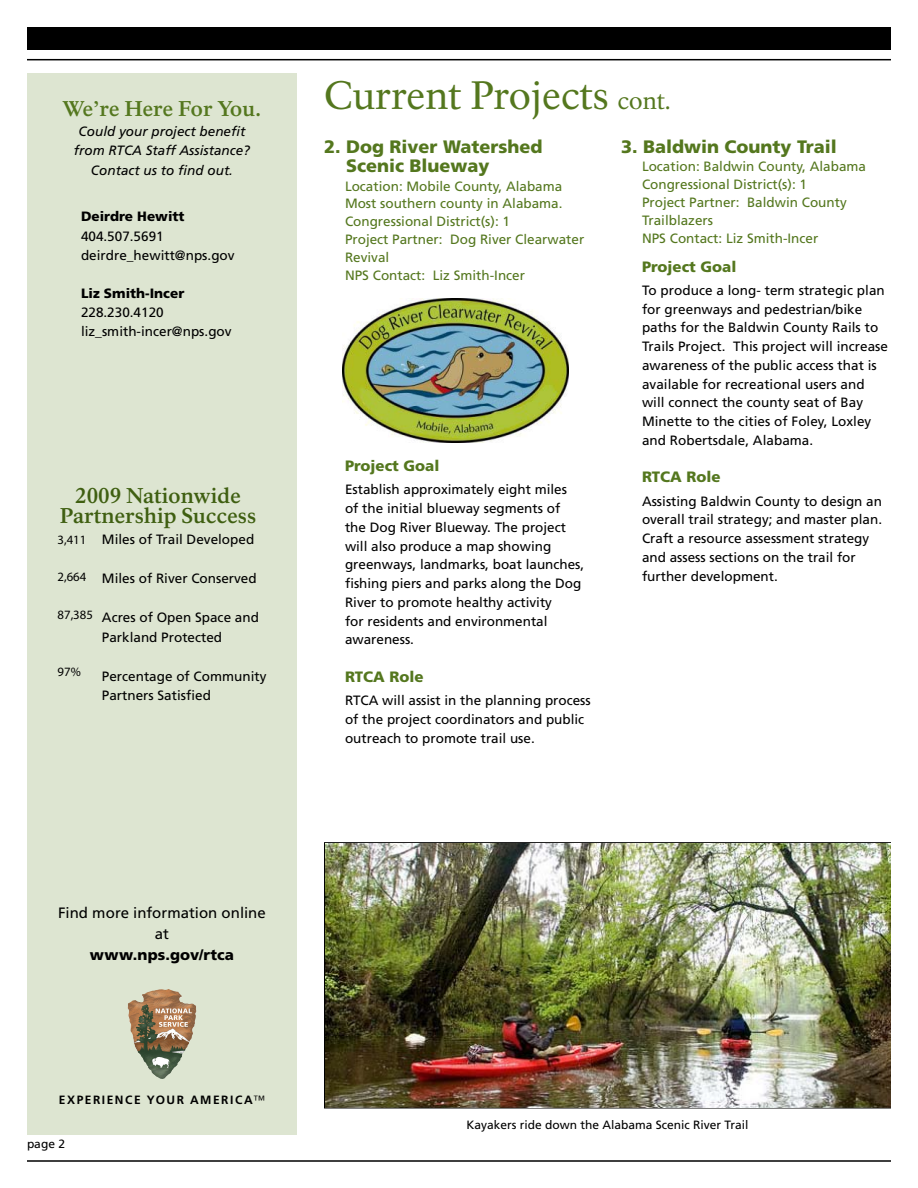
<style>
.page{position:relative;width:918px;height:1188px;background:#fff}
.page>*{position:absolute;margin:0;border:0;box-sizing:border-box;transform-origin:0 0}
.t1{font:39px "NPS Rawlinson OT";color:#54771e}
.t2{font:700 21px/19.5px "NPS Rawlinson OT";color:#3f5f11;text-align:center}
.t3{font:700 21px "NPS Rawlinson OT";letter-spacing:-.015em;color:#54771e}
.t4{font:900 18px/19.5px "Frutiger LT Std";color:#54771e}
.t5{font:900 15px "Frutiger LT Std";color:#54771e}
.t6{font:15px/21px "Frutiger LT Std";color:#000;text-align:center}
.t7{font:900 15px "Frutiger LT Std";letter-spacing:.01em;color:#000}
.t8{font:13.5px/18.8px "Frutiger LT Std";color:#000}
.t9{font:13.5px/18px "Frutiger LT Std";color:#54771e}
.t10{font:italic 13.5px/19.5px "Frutiger LT Std";color:#000;text-align:center}
.t11{font:900 13.5px "Frutiger LT Std";color:#000}
.t12{font:12.75px "Myriad Pro";color:#000}
.t13{font:12px "Frutiger LT Std";color:#000}
.t14{font:700 12px "Frutiger LT Std";letter-spacing:.13em;color:#000}
.s1{font-size:24px}
.s2{font-weight:300}
</style>
<div class="page">
<div style="left:27px;top:73px;width:270px;height:1062px;background:#dde5d1"></div>
<img style="left:128px;top:989px;width:46px;height:90px">
<div style="left:27px;top:27px;width:864px;height:23px;background:#000"></div>
<hr style="left:27px;top:59px;width:864px;height:1px;background:#000">
<hr style="left:27px;top:1160px;width:864px;height:2px;background:#000">
<img style="left:325px;top:843px;width:565px;height:265px">
<img style="left:342px;top:298px;width:226px;height:144px">
<h2 class="t3" style="left:62px;top:96px;width:201px">We’re Here For You.</h2>
<p class="t10" style="left:74px;top:121px;width:178px">Could your project benefit from RTCA Staff Assistance?<br>Contact us to find out.</p>
<p class="t11" style="left:81px;top:208px;width:105px">Deirdre Hewitt</p>
<p class="t8" style="left:81px;top:226px;width:155px;line-height:19.5px">404.507.5691 deirdre_hewitt@nps.gov</p>
<p class="t11" style="left:81px;top:285px;width:105px">Liz Smith-Incer</p>
<p class="t8" style="left:81px;top:303px;width:152px;line-height:19.5px">228.230.4120 liz_smith-incer@nps.gov</p>
<h2 class="t2" style="left:60px;top:486px;width:198px">2009 Nationwide<br>Partnership Success</h2>
<p class="t12" style="left:58px;top:532px;width:30px">3,411</p>
<p class="t12" style="left:58px;top:569px;width:30px">2,664</p>
<p class="t12" style="left:58px;top:607px;width:37px">87,385</p>
<p class="t12" style="left:58px;top:663px;width:25px">97%</p>
<p class="t8" style="left:102px;top:530px;width:154px">Miles of Trail Developed</p>
<p class="t8" style="left:102px;top:569px;width:156px">Miles of River Conserved</p>
<p class="t8" style="left:102px;top:608px;width:159px;line-height:19.5px">Acres of Open Space and<br>Parkland Protected</p>
<p class="t8" style="left:102px;top:666px;width:166px;line-height:19.5px">Percentage of Community<br>Partners Satisfied</p>
<h1 class="t1" style="left:324px;top:72px;width:348px">Current Projects <span class="s1">cont.</span></h1>
<h3 class="t4" style="left:346px;top:137px;width:198px;text-indent:-22px">2. Dog River Watershed<br>Scenic Blueway</h3>
<p class="t9" style="left:345px;top:177px;width:241px">Location: Mobile County, Alabama<br>Most southern county in Alabama.<br>Congressional District(s): 1<br>Project Partner: Dog River Clearwater<br>Revival<br>NPS Contact: Liz Smith-Incer</p>
<p class="t5" style="left:345px;top:457px;width:96px">Project Goal</p>
<p class="t8" style="left:345px;top:480px;width:241px">Establish approximately eight miles<br>of the initial blueway segments of the Dog River Blueway. The project will also produce a map showing greenways, landmarks, boat launches, fishing piers and parks along the Dog<br>River to promote healthy activity<br>for residents and environmental awareness.</p>
<p class="t5" style="left:345px;top:667px;width:80px">RTCA Role</p>
<p class="t8" style="left:345px;top:691px;width:247px">RTCA will assist in the planning process of the project coordinators and public outreach to promote trail use.</p>
<h3 class="t4" style="left:621px;top:137px;width:217px">3. Baldwin County Trail</h3>
<p class="t9" style="left:642px;top:157px;width:226px">Location: Baldwin County, Alabama<br>Congressional District(s): 1<br>Project Partner: Baldwin County<br>Trailblazers<br>NPS Contact: Liz Smith-Incer</p>
<p class="t5" style="left:642px;top:257px;width:96px">Project Goal</p>
<p class="t8" style="left:642px;top:281px;width:248px">To produce a long- term strategic plan for greenways and pedestrian/bike paths for the Baldwin County Rails to Trails Project. This project will increase awareness of the public access that is available for recreational users and will connect the county seat of Bay Minette to the cities of Foley, Loxley and Robertsdale, Alabama.</p>
<p class="t5" style="left:642px;top:468px;width:80px">RTCA Role</p>
<p class="t8" style="left:642px;top:492px;width:242px">Assisting Baldwin County to design an overall trail strategy; and master plan.<br>Craft a resource assessment strategy and assess sections on the trail for further development.</p>
<p class="t6" style="left:58px;top:902px;width:209px">Find more information online at</p>
<p class="t7" style="left:90px;top:946px;width:145px">www.nps.gov/rtca</p>
<p class="t14" style="left:59px;top:1093px;width:208px">EXPERIENCE YOUR AMERICA<span class="s2">™</span></p>
<p class="t13" style="left:27px;top:1136px;width:40px">page 2</p>
<p class="t13" style="left:466px;top:1117px;width:283px">Kayakers ride down the Alabama Scenic River Trail</p>
</div>
